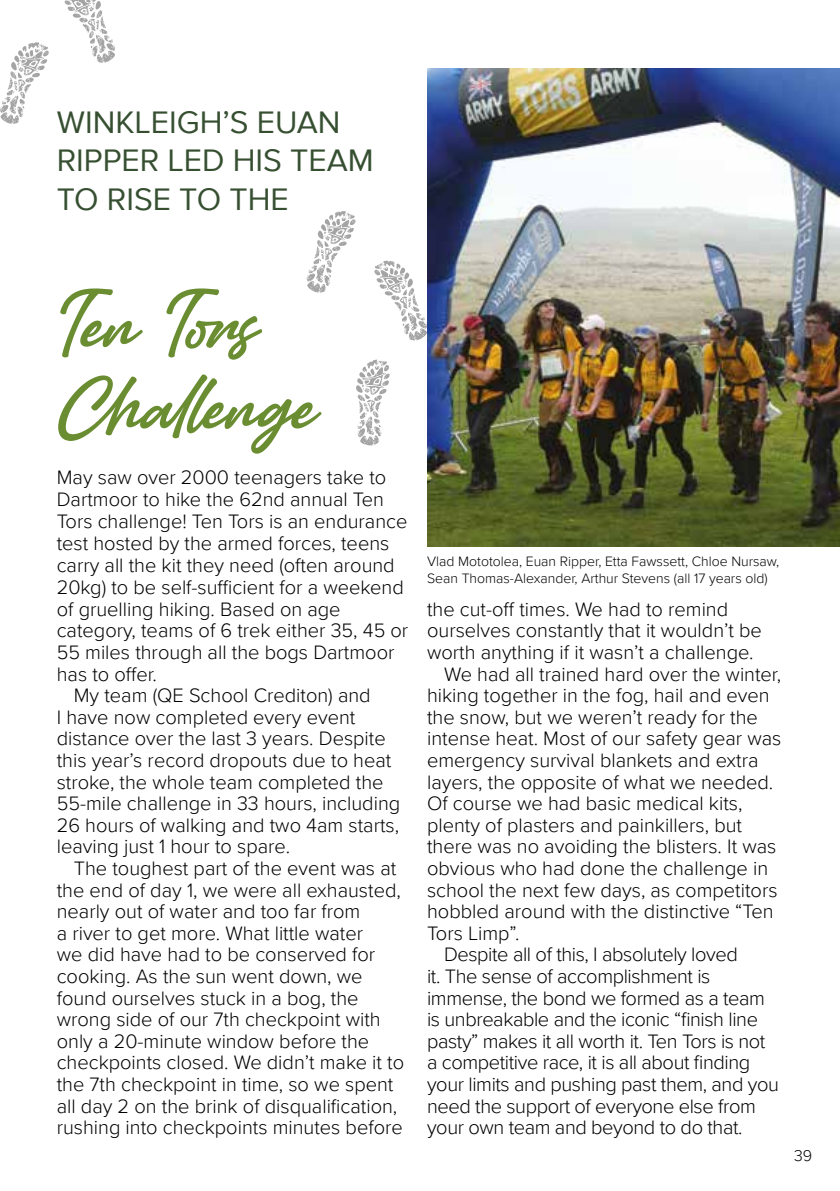
<style>
.page{position:relative;width:840px;height:1191px;background:#fff}
.page>*{position:absolute;margin:0;border:0;box-sizing:border-box;transform-origin:0 0}
.t1{font:68.2px/81.8px "Amertha PERSONALUSEONLY";color:#6a8d32}
.t2{font:32px/38.4px "Proxima Nova";color:#364f31}
.t3{font:300 20px "Proxima Nova";color:#000}
.t4{font:300 20px "Proxima Nova";letter-spacing:-.02em;color:#000}
.t5{font:300 16px "Proxima Nova";color:#000}
.t6{font:300 14px/16.8px "Proxima Nova";color:#000}
</style>
<div class="page">
<img style="left:427px;top:68px;width:412px;height:478px">
<svg style="left:356px;top:359px;width:33px;height:86px"></svg>
<svg style="left:306px;top:211px;width:49px;height:81px"></svg>
<svg style="left:0;top:42px;width:49px;height:82px"></svg>
<svg style="left:374px;top:261px;width:53px;height:79px"></svg>
<svg style="left:64px;top:0;width:51px;height:63px"></svg>
<h2 class="t2" style="left:57px;top:102px;width:318px">WINKLEIGH’S EUAN<br>RIPPER LED HIS TEAM<br>TO RISE TO THE</h2>
<h1 class="t1" style="left:57px;top:281px;width:262px">Ten Tors<br>Challenge</h1>
<p class="t3" style="left:57px;top:462px;width:331px">May saw over 2000 teenagers take to</p>
<p class="t3" style="left:57px;top:484px;width:328px">Dartmoor to hike the 62nd annual Ten</p>
<p class="t3" style="left:57px;top:506px;width:352px">Tors challenge! Ten Tors is an endurance</p>
<p class="t3" style="left:57px;top:528px;width:334px">test hosted by the armed forces, teens</p>
<p class="t3" style="left:57px;top:550px;width:339px">carry all the kit they need (often around</p>
<p class="t3" style="left:57px;top:572px;width:348px">20kg) to be self-sufficient for a weekend</p>
<p class="t3" style="left:57px;top:594px;width:285px">of gruelling hiking. Based on age</p>
<p class="t3" style="left:57px;top:615px;width:353px">category, teams of 6 trek either 35, 45 or</p>
<p class="t3" style="left:57px;top:637px;width:339px">55 miles through all the bogs Dartmoor</p>
<p class="t3" style="left:57px;top:659px;width:102px">has to offer.</p>
<p class="t3" style="left:74px;top:680px;width:298px">My team (QE School Crediton) and</p>
<p class="t3" style="left:57px;top:702px;width:300px">I have now completed every event</p>
<p class="t3" style="left:57px;top:723px;width:330px">distance over the last 3 years. Despite</p>
<p class="t3" style="left:57px;top:745px;width:336px">this year’s record dropouts due to heat</p>
<p class="t3" style="left:57px;top:767px;width:328px">stroke, the whole team completed the</p>
<p class="t3" style="left:57px;top:788px;width:345px">55-mile challenge in 33 hours, including</p>
<p class="t3" style="left:57px;top:810px;width:343px">26 hours of walking and two 4am starts,</p>
<p class="t3" style="left:57px;top:831px;width:235px">leaving just 1 hour to spare.</p>
<p class="t3" style="left:74px;top:853px;width:324px">The toughest part of the event was at</p>
<p class="t3" style="left:57px;top:875px;width:345px">the end of day 1, we were all exhausted,</p>
<p class="t3" style="left:57px;top:896px;width:305px">nearly out of water and too far from</p>
<p class="t3" style="left:57px;top:918px;width:308px">a river to get more. What little water</p>
<p class="t3" style="left:57px;top:939px;width:320px">we did have had to be conserved for</p>
<p class="t3" style="left:57px;top:961px;width:307px">cooking. As the sun went down, we</p>
<p class="t3" style="left:57px;top:983px;width:303px">found ourselves stuck in a bog, the</p>
<p class="t3" style="left:57px;top:1004px;width:325px">wrong side of our 7th checkpoint with</p>
<p class="t3" style="left:57px;top:1026px;width:314px">only a 20-minute window before the</p>
<p class="t3" style="left:57px;top:1047px;width:349px">checkpoints closed. We didn’t make it to</p>
<p class="t3" style="left:57px;top:1069px;width:338px">the 7th checkpoint in time, so we spent</p>
<p class="t3" style="left:57px;top:1091px;width:342px">all day 2 on the brink of disqualification,</p>
<p class="t3" style="left:57px;top:1112px;width:347px">rushing into checkpoints minutes before</p>
<p class="t6" style="left:427px;top:552px;width:353px">Vlad Mototolea, Euan Ripper, Etta Fawssett, Chloe Nursaw,<br>Sean Thomas-Alexander, Arthur Stevens (all 17 years old)</p>
<p class="t3" style="left:427px;top:594px;width:302px">the cut-off times. We had to remind</p>
<p class="t3" style="left:427px;top:615px;width:336px">ourselves constantly that it wouldn’t be</p>
<p class="t3" style="left:427px;top:637px;width:328px">worth anything if it wasn’t a challenge.</p>
<p class="t3" style="left:444px;top:659px;width:338px">We had all trained hard over the winter,</p>
<p class="t3" style="left:427px;top:680px;width:344px">hiking together in the fog, hail and even</p>
<p class="t3" style="left:427px;top:702px;width:332px">the snow, but we weren’t ready for the</p>
<p class="t3" style="left:427px;top:723px;width:355px">intense heat. Most of our safety gear was</p>
<p class="t3" style="left:427px;top:745px;width:332px">emergency survival blankets and extra</p>
<p class="t3" style="left:427px;top:767px;width:347px">layers, the opposite of what we needed.</p>
<p class="t3" style="left:427px;top:788px;width:316px">Of course we had basic medical kits,</p>
<p class="t3" style="left:427px;top:810px;width:316px">plenty of plasters and painkillers, but</p>
<p class="t3" style="left:427px;top:831px;width:350px">there was no avoiding the blisters. It was</p>
<p class="t3" style="left:427px;top:853px;width:342px">obvious who had done the challenge in</p>
<p class="t3" style="left:427px;top:875px;width:352px">school the next few days, as competitors</p>
<p class="t3" style="left:427px;top:896px;width:348px">hobbled around with the distinctive “Ten</p>
<p class="t3" style="left:427px;top:918px;width:94px">Tors Limp”.</p>
<p class="t4" style="left:444px;top:939px;width:295px">Despite all of this, I absolutely loved</p>
<p class="t4" style="left:427px;top:961px;width:285px">it. The sense of accomplishment is</p>
<p class="t4" style="left:427px;top:983px;width:339px">immense, the bond we formed as a team</p>
<p class="t4" style="left:427px;top:1004px;width:332px">is unbreakable and the iconic “finish line</p>
<p class="t4" style="left:427px;top:1026px;width:339px">pasty” makes it all worth it. Ten Tors is not</p>
<p class="t4" style="left:427px;top:1047px;width:324px">a competitive race, it is all about finding</p>
<p class="t4" style="left:427px;top:1069px;width:353px">your limits and pushing past them, and you</p>
<p class="t4" style="left:427px;top:1091px;width:330px">need the support of everyone else from</p>
<p class="t4" style="left:427px;top:1112px;width:317px">your own team and beyond to do that.</p>
<p class="t5" style="left:793px;top:1143px;width:20px">39</p>
</div>
